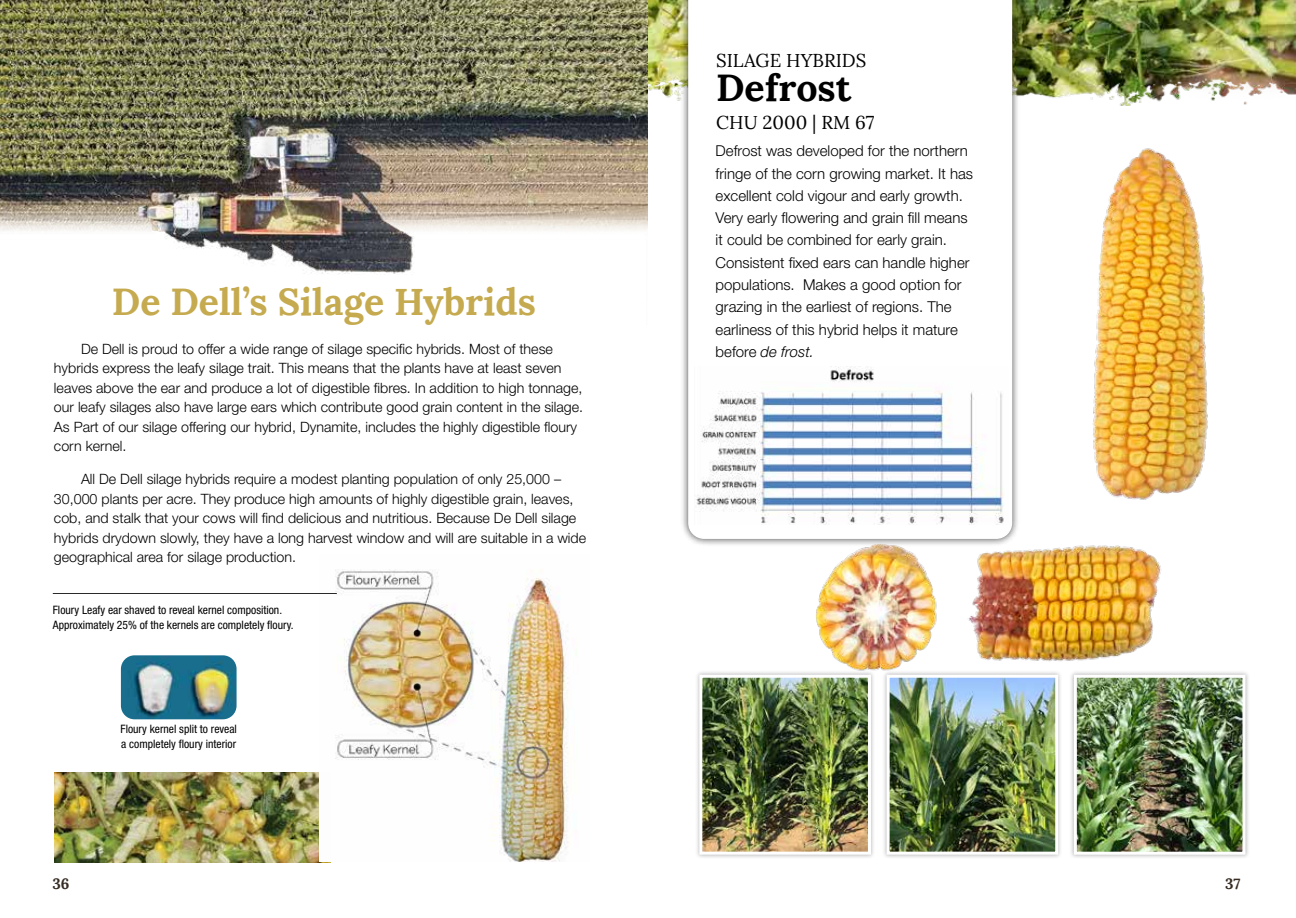
<style>
.page{position:relative;width:1296px;height:918px;background:#fff}
.page>*{position:absolute;margin:0;border:0;box-sizing:border-box;transform-origin:0 0}
.t1{font:700 37.5px "Lora";color:#c5aa4f}
.t2{font:700 37.5px "Lora";color:#000}
.t3{font:18.6px "Lora";color:#000}
.t4{font:300 15px/22.4px "Helvetica Neue LT Std";color:#000}
.t5{font:700 15px "Lora";color:#352b22}
.t6{font:300 14.25px/19.5px "Helvetica Neue LT Std";color:#000}
.t7{font:condensed 11.7px/15px "Helvetica Neue LT Std";color:#000}
.s1{font-style:italic}
</style>
<div class="page">
<img style="left:648px;top:0;width:648px;height:105px">
<div style="left:680px;top:0;width:340px;height:547px;background:#000;opacity:.75"></div>
<svg style="left:688px;top:0;width:324px;height:539px"></svg>
<div style="left:695px;top:670px;width:180px;height:189px;background:#000;opacity:.3"></div>
<img style="left:703px;top:679px;width:164px;height:172px">
<div style="left:699px;top:675px;width:172px;height:180px;border:3px solid #fff"></div>
<div style="left:882px;top:670px;width:181px;height:189px;background:#000;opacity:.3"></div>
<img style="left:891px;top:680px;width:163px;height:171px">
<div style="left:887px;top:675px;width:171px;height:180px;border:3px solid #fff"></div>
<div style="left:1070px;top:671px;width:180px;height:188px;background:#000;opacity:.3"></div>
<img style="left:1078px;top:679px;width:163px;height:172px">
<div style="left:1074px;top:675px;width:171px;height:180px;border:3px solid #fff"></div>
<img style="left:694px;top:367px;width:315px;height:157px">
<img style="left:1093px;top:148px;width:115px;height:352px">
<img style="left:972px;top:527px;width:199px;height:153px">
<img style="left:775px;top:517px;width:197px;height:177px">
<img style="left:0;top:0;width:648px;height:274px">
<img style="left:54px;top:772px;width:265px;height:90px">
<img style="left:335px;top:569px;width:242px;height:292px">
<img style="left:121px;top:655px;width:116px;height:64px">
<hr style="left:53px;top:593px;width:284px;height:1px;background:#000">
<h2 class="t3" style="left:716px;top:46px;width:152px">SILAGE HYBRIDS</h2>
<h1 class="t1" style="left:112px;top:270px;width:426px">De Dell’s Silage Hybrids</h1>
<p class="t6" style="left:54px;top:338px;width:530px;text-indent:27px">De Dell is proud to offer a wide range of silage specific hybrids. Most of these hybrids express the leafy silage trait. This means that the plants have at least seven leaves above the ear and produce a lot of digestible fibres. In addition to high tonnage, our leafy silages also have large ears which contribute good grain content in the silage.<br>As Part of our silage offering our hybrid, Dynamite, includes the highly digestible floury corn kernel.</p>
<p class="t6" style="left:54px;top:469px;width:534px;text-indent:27px">All De Dell silage hybrids require a modest planting population of only 25,000 – 30,000 plants per acre. They produce high amounts of highly digestible grain, leaves, cob, and stalk that your cows will find delicious and nutritious. Because De Dell silage hybrids drydown slowly, they have a long harvest window and will are suitable in a wide geographical area for silage production.</p>
<p class="t7" style="left:53px;top:602px;width:242px">Floury Leafy ear shaved to reveal kernel composition.<br>Approximately 25% of the kernels are completely floury.</p>
<p class="t7" style="left:121px;top:721px;width:118px">Floury kernel split to reveal a completely floury interior</p>
<h1 class="t2" style="left:716px;top:56px;width:137px">Defrost</h1>
<h2 class="t3" style="left:716px;top:108px;width:160px">CHU 2000 | RM 67</h2>
<p class="t4" style="left:716px;top:139px;width:259px">Defrost was developed for the northern fringe of the corn growing market. It has excellent cold vigour and early growth.<br>Very early flowering and grain fill means it could be combined for early grain.<br>Consistent fixed ears can handle higher populations. Makes a good option for grazing in the earliest of regions. The earliness of this hybrid helps it mature before <span class="s1">de frost.</span></p>
<p class="t5" style="left:52px;top:870px;width:19px">36</p>
<p class="t5" style="left:1225px;top:870px;width:17px">37</p>
</div>
